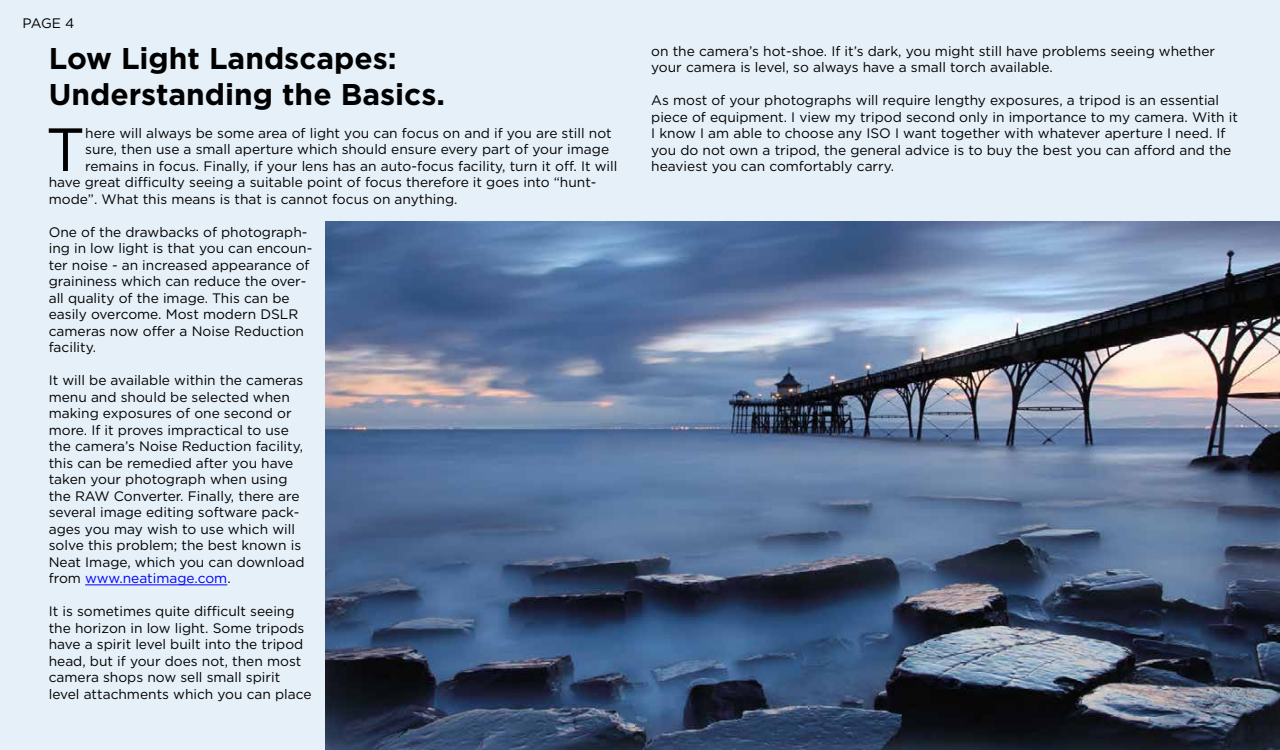
<style>
.page{position:relative;width:1280px;height:750px;background:#e6f0f8}
.page>*{position:absolute;margin:0;border:0;box-sizing:border-box;transform-origin:0 0}
.t1{font:60.88px "Gotham";color:#000}
.t2{font:700 30px/36px "Gotham";color:#000}
.t3{font:13.75px/16.5px "Gotham";color:#000}
.s1{color:#00f}
</style>
<div class="page">
<hr style="left:85px;top:585px;width:142px;height:1px;background:#00f">
<img style="left:326px;top:221px;width:954px;height:529px">
<p class="t3" style="left:22px;top:15px;width:53px">PAGE 4</p>
<h2 class="t2" style="left:49px;top:40px;width:398px">Low Light Landscapes:<br>Understanding the Basics.</h2>
<h1 class="t1" style="left:46px;top:113px;width:41px">T</h1>
<p class="t3" style="left:85px;top:125px;width:528px">here will always be some area of light you can focus on and if you are still not</p>
<p class="t3" style="left:85px;top:141px;width:525px">sure, then use a small aperture which should ensure every part of your image</p>
<p class="t3" style="left:85px;top:158px;width:534px">remains in focus. Finally, if your lens has an auto-focus facility, turn it off. It will</p>
<p class="t3" style="left:49px;top:174px;width:549px">have great difficulty seeing a suitable point of focus therefore it goes into “hunt-</p>
<p class="t3" style="left:49px;top:191px;width:410px">mode”. What this means is that is cannot focus on anything.</p>
<p class="t3" style="left:49px;top:224px;width:265px">One of the drawbacks of photograph&shy;ing in low light is that you can encoun&shy;ter noise - an increased appearance of graininess which can reduce the over&shy;all quality of the image. This can be easily overcome. Most modern DSLR cameras now offer a Noise Reduction facility.</p>
<p class="t3" style="left:49px;top:372px;width:257px">It will be available within the cameras menu and should be selected when making exposures of one second or more. If it proves impractical to use the camera’s Noise Reduction facility, this can be remedied after you have taken your photograph when using the RAW Converter. Finally, there are several image editing software pack&shy;ages you may wish to use which will solve this problem; the best known is Neat Image, which you can download from <span class="s1">www.neatimage.com</span>.</p>
<p class="t3" style="left:49px;top:603px;width:264px">It is sometimes quite difficult seeing the horizon in low light. Some tripods have a spirit level built into the tripod head, but if your does not, then most camera shops now sell small spirit level attachments which you can place</p>
<p class="t3" style="left:651px;top:43px;width:565px">on the camera’s hot-shoe. If it’s dark, you might still have problems seeing whether your camera is level, so always have a small torch available.</p>
<p class="t3" style="left:651px;top:92px;width:588px">As most of your photographs will require lengthy exposures, a tripod is an essential piece of equipment. I view my tripod second only in importance to my camera. With it I know I am able to choose any ISO I want together with whatever aperture I need. If you do not own a tripod, the general advice is to buy the best you can afford and the heaviest you can comfortably carry.</p>
</div>
